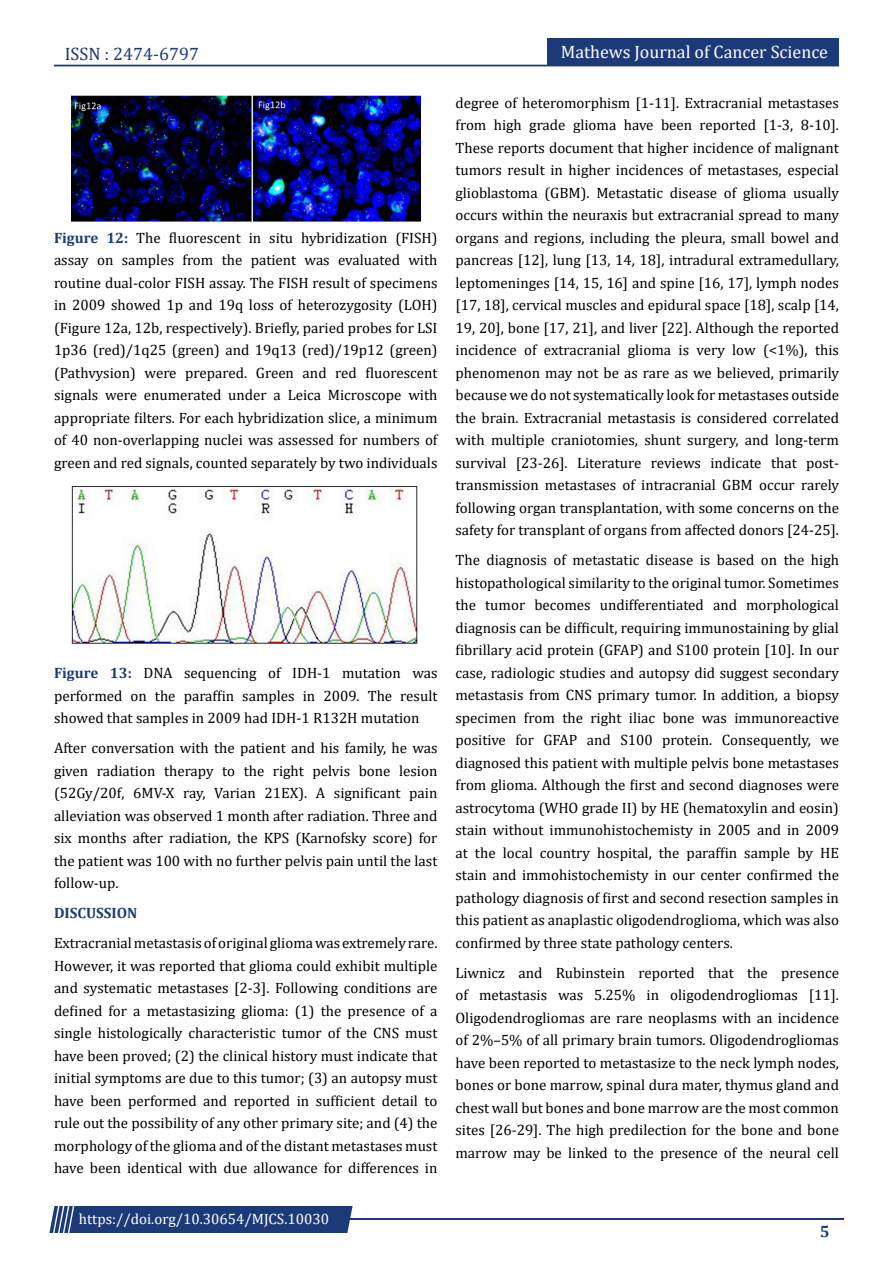
<style>
.page{position:relative;width:893px;height:1263px;background:#fff}
.page>*{position:absolute;margin:0;border:0;box-sizing:border-box;transform-origin:0 0}
.t1{font:18px "Cambria";color:#fff}
.t2{font:18px "Cambria";color:#1c3a78}
.t3{font:700 16.5px "Cambria";color:#1c3a78}
.t4{font:15px/22.5px "Cambria";color:#000;text-align:justify}
.t5{font:15px "Cambria";color:#fff}
.t6{font:700 15px "Cambria";color:#1c3a78}
.s1{font-weight:700;color:#1c3a78}
</style>
<div class="page">
<div style="left:54px;top:65px;width:785px;height:1px;border:1px solid #1c3a78"></div>
<div style="left:548px;top:39px;width:291px;height:27px;background:#1c3a78"></div>
<hr style="left:310px;top:1219px;width:534px;height:1px;background:#1c3a78">
<div style="left:49px;top:1206px;width:304px;height:27px;background:#1c3a78"></div>
<img style="left:71px;top:96px;width:349px;height:126px">
<img style="left:70px;top:486px;width:348px;height:159px">
<p class="t2" style="left:65px;top:43px;width:136px">ISSN : 2474-6797</p>
<p class="t4" style="left:54px;top:227px;width:385px"><span class="s1">Figure 12:</span> The fluorescent in situ hybridization (FISH) assay on samples from the patient was evaluated with routine dual-color FISH assay. The FISH result of specimens in 2009 showed 1p and 19q loss of heterozygosity (LOH) (Figure 12a, 12b, respectively). Briefly, paried probes for LSI 1p36 (red)/1q25 (green) and 19q13 (red)/19p12 (green) (Pathvysion) were prepared. Green and red fluorescent signals were enumerated under a Leica Microscope with appropriate filters. For each hybridization slice, a minimum of 40 non-overlapping nuclei was assessed for numbers of green and red signals, counted separately by two individuals</p>
<p class="t4" style="left:54px;top:662px;width:385px"><span class="s1">Figure 13:</span> DNA sequencing of IDH-1 mutation was performed on the paraffin samples in 2009. The result showed that samples in 2009 had IDH-1 R132H mutation</p>
<p class="t4" style="left:54px;top:737px;width:385px">After conversation with the patient and his family, he was given radiation therapy to the right pelvis bone lesion (52Gy/20f, 6MV-X ray, Varian 21EX). A significant pain alleviation was observed 1 month after radiation. Three and six months after radiation, the KPS (Karnofsky score) for the patient was 100 with no further pelvis pain until the last follow-up.</p>
<p class="t6" style="left:54px;top:902px;width:85px">DISCUSSION</p>
<p class="t4" style="left:54px;top:932px;width:385px">Extracranial metastasis of original glioma was extremely rare.<br>However, it was reported that glioma could exhibit multiple and systematic metastases [2-3]. Following conditions are defined for a metastasizing glioma: (1) the presence of a single histologically characteristic tumor of the CNS must have been proved; (2) the clinical history must indicate that initial symptoms are due to this tumor; (3) an autopsy must have been performed and reported in sufficient detail to rule out the possibility of any other primary site; and (4) the morphology of the glioma and of the distant metastases must have been identical with due allowance for differences in</p>
<p class="t5" style="left:79px;top:1210px;width:252px">https://doi.org/10.30654/MJCS.10030</p>
<p class="t1" style="left:561px;top:41px;width:269px">Mathews Journal of Cancer Science</p>
<p class="t4" style="left:455px;top:91px;width:385px">degree of heteromorphism [1-11]. Extracranial metastases from high grade glioma have been reported [1-3, 8-10].<br>These reports document that higher incidence of malignant tumors result in higher incidences of metastases, especial glioblastoma (GBM). Metastatic disease of glioma usually occurs within the neuraxis but extracranial spread to many organs and regions, including the pleura, small bowel and pancreas [12], lung [13, 14, 18], intradural extramedullary, leptomeninges [14, 15, 16] and spine [16, 17], lymph nodes [17, 18], cervical muscles and epidural space [18], scalp [14, 19, 20], bone [17, 21], and liver [22]. Although the reported incidence of extracranial glioma is very low (&lt;1%), this phenomenon may not be as rare as we believed, primarily because we do not systematically look for metastases outside the brain. Extracranial metastasis is considered correlated with multiple craniotomies, shunt surgery, and long-term survival [23-26]. Literature reviews indicate that post&shy;transmission metastases of intracranial GBM occur rarely following organ transplantation, with some concerns on the safety for transplant of organs from affected donors [24-25].</p>
<p class="t4" style="left:455px;top:549px;width:385px">The diagnosis of metastatic disease is based on the high histopathological similarity to the original tumor. Sometimes the tumor becomes undifferentiated and morphological diagnosis can be difficult, requiring immunostaining by glial fibrillary acid protein (GFAP) and S100 protein [10]. In our case, radiologic studies and autopsy did suggest secondary metastasis from CNS primary tumor. In addition, a biopsy specimen from the right iliac bone was immunoreactive positive for GFAP and S100 protein. Consequently, we diagnosed this patient with multiple pelvis bone metastases from glioma. Although the first and second diagnoses were astrocytoma (WHO grade II) by HE (hematoxylin and eosin) stain without immunohistochemisty in 2005 and in 2009 at the local country hospital, the paraffin sample by HE stain and immohistochemisty in our center confirmed the pathology diagnosis of first and second resection samples in this patient as anaplastic oligodendroglioma, which was also confirmed by three state pathology centers.</p>
<p class="t4" style="left:455px;top:961px;width:385px">Liwnicz and Rubinstein reported that the presence of metastasis was 5.25% in oligodendrogliomas [11].<br>Oligodendrogliomas are rare neoplasms with an incidence of 2%–5% of all primary brain tumors. Oligodendrogliomas have been reported to metastasize to the neck lymph nodes, bones or bone marrow, spinal dura mater, thymus gland and chest wall but bones and bone marrow are the most common sites [26-29]. The high predilection for the bone and bone marrow may be linked to the presence of the neural cell</p>
<p class="t3" style="left:820px;top:1220px;width:11px">5</p>
</div>
